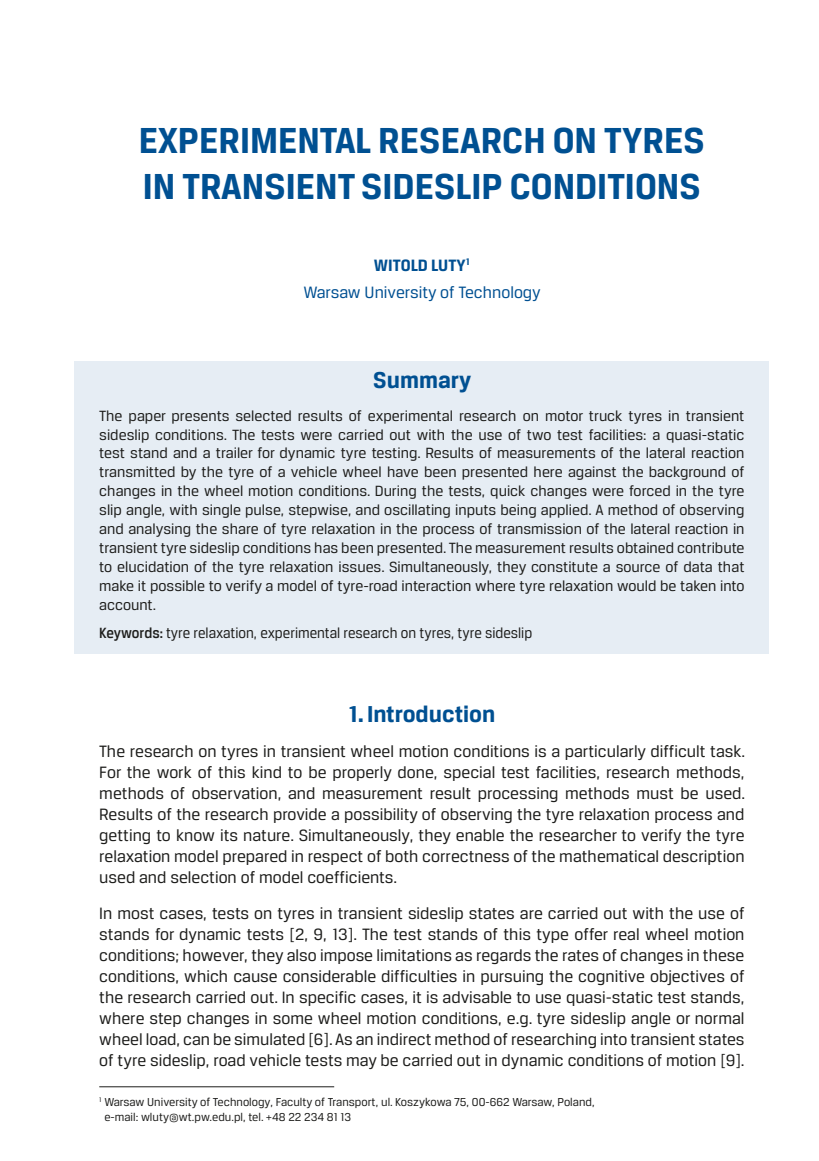
<style>
.page{position:relative;width:819px;height:1161px;background:#fff}
.page>*{position:absolute;margin:0;border:0;box-sizing:border-box;transform-origin:0 0}
.t1{font:700 38.5px/46.2px "Breuer Text";color:#005092}
.rozdzial_maly_ang{font:700 24.5px "Breuer Text";color:#005092}
.podstawowy_ang{font:17.5px/21px "Breuer Text";color:#1d1d1b;text-align:justify}
.podst_ang{font:17.5px "Breuer Text";color:#005092}
.podst_ang-2{font:700 17.5px "Breuer Text";color:#005092}
.streszcz_ang{font:15.75px/18.9px "Breuer Text";color:#1d1d1b;text-align:justify}
.streszcz_pol{font:15.75px "Breuer Text";color:#1d1d1b;scale:.94 1}
.przypisy{font:12.25px/14.7px "Breuer Text";color:#1d1d1b}
.s1{font-weight:500}
</style>
<div class="page">
<div style="left:74px;top:361px;width:695px;height:292px;background:#e6edf4"></div>
<hr style="left:99px;top:1086px;width:235px;height:1px;background:#1d1d1b">
<p class="t1" style="left:139px;top:117px;width:567px">EXPERIMENTAL RESEARCH ON TYRES<br>IN TRANSIENT SIDESLIP CONDITIONS</p>
<p class="podst_ang-2" style="left:374px;top:255px;width:97px">WITOLD LUTY<sup>1</sup></p>
<p class="podst_ang" style="left:303px;top:283px;width:239px">Warsaw University of Technology</p>
<p class="rozdzial_maly_ang" style="left:373px;top:366px;width:100px">Summary</p>
<p class="streszcz_ang" style="left:99px;top:406px;width:646px">The paper presents selected results of experimental research on motor truck tyres in transient sideslip conditions. The tests were carried out with the use of two test facilities: a quasi-static test stand and a trailer for dynamic tyre testing. Results of measurements of the lateral reaction transmitted by the tyre of a vehicle wheel have been presented here against the background of changes in the wheel motion conditions. During the tests, quick changes were forced in the tyre slip angle, with single pulse, stepwise, and oscillating inputs being applied. A method of observing and analysing the share of tyre relaxation in the process of transmission of the lateral reaction in transient tyre sideslip conditions has been presented. The measurement results obtained contribute to elucidation of the tyre relaxation issues. Simultaneously, they constitute a source of data that make it possible to verify a model of tyre-road interaction where tyre relaxation would be taken into account.</p>
<p class="streszcz_pol" style="left:99px;top:625px;width:462px"><span class="s1">Keywords:</span> tyre relaxation, experimental research on tyres, tyre sideslip</p>
<p class="rozdzial_maly_ang" style="left:348px;top:700px;width:148px">1. Introduction</p>
<p class="podstawowy_ang" style="left:99px;top:741px;width:647px">The research on tyres in transient wheel motion conditions is a particularly difficult task.<br>For the work of this kind to be properly done, special test facilities, research methods, methods of observation, and measurement result processing methods must be used.<br>Results of the research provide a possibility of observing the tyre relaxation process and getting to know its nature. Simultaneously, they enable the researcher to verify the tyre relaxation model prepared in respect of both correctness of the mathematical description used and selection of model coefficients.</p>
<p class="podstawowy_ang" style="left:99px;top:903px;width:647px">In most cases, tests on tyres in transient sideslip states are carried out with the use of stands for dynamic tests [2, 9, 13]. The test stands of this type offer real wheel motion conditions; however, they also impose limitations as regards the rates of changes in these conditions, which cause considerable difficulties in pursuing the cognitive objectives of the research carried out. In specific cases, it is advisable to use quasi-static test stands, where step changes in some wheel motion conditions, e.g. tyre sideslip angle or normal wheel load, can be simulated [6]. As an indirect method of researching into transient states of tyre sideslip, road vehicle tests may be carried out in dynamic conditions of motion [9].</p>
<p class="przypisy" style="left:104px;top:1094px;width:491px;text-indent:-5px"><sup>1</sup> Warsaw University of Technology, Faculty of Transport, ul. Koszykowa 75, 00-662 Warsaw, Poland, e-mail: wluty@wt.pw.edu.pl, tel. +48 22 234 81 13</p>
</div>
